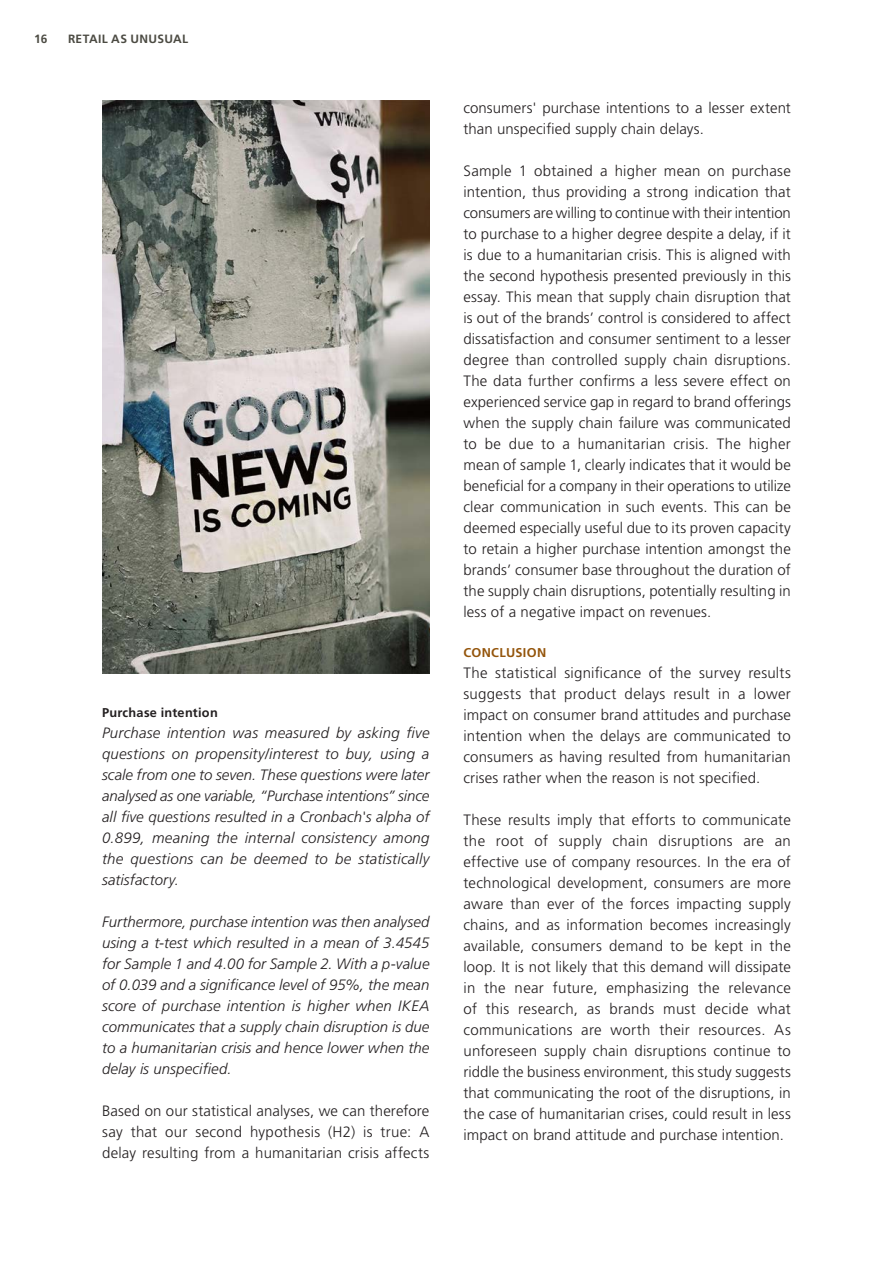
<style>
.page{position:relative;width:893px;height:1263px;background:#fff}
.page>*{position:absolute;margin:0;border:0;box-sizing:border-box;transform-origin:0 0}
.Brons_Underrubrik_1{font:300 15px/21px "Frutiger LT Std";letter-spacing:.005em;color:#231f20;text-align:justify}
.Brons_Underrubrik_1-2{font:italic 300 15px/21px "Frutiger LT Std";letter-spacing:.01em;color:#231f20;text-align:justify}
.Underrubrik_2{font:700 12.75px "Frutiger LT Std";letter-spacing:.02em;color:#231f20}
.Brons_Underrubrik_1-3{font:700 12.75px "Frutiger LT Std";letter-spacing:.025em;color:#94550c}
.t1{font:700 12px "Frutiger LT Std";letter-spacing:.03em;color:#4c4b43}
</style>
<div class="page">
<img style="left:102px;top:101px;width:327px;height:573px">
<p class="t1" style="left:34px;top:32px;width:15px">16</p>
<p class="t1" style="left:68px;top:32px;width:122px">RETAIL AS UNUSUAL</p>
<p class="Underrubrik_2" style="left:102px;top:705px;width:117px">Purchase intention</p>
<p class="Brons_Underrubrik_1-2" style="left:102px;top:723px;width:329px">Purchase intention was measured by asking five questions on propensity/interest to buy, using a scale from one to seven. These questions were later analysed as one variable, “Purchase intentions” since all five questions resulted in a Cronbach's alpha of 0.899, meaning the internal consistency among the questions can be deemed to be statistically satisfactory.</p>
<p class="Brons_Underrubrik_1-2" style="left:102px;top:912px;width:329px">Furthermore, purchase intention was then analysed using a t-test which resulted in a mean of 3.4545 for Sample 1 and 4.00 for Sample 2. With a p-value of 0.039 and a significance level of 95%, the mean score of purchase intention is higher when IKEA communicates that a supply chain disruption is due to a humanitarian crisis and hence lower when the delay is unspecified.</p>
<p class="Brons_Underrubrik_1" style="left:102px;top:1101px;width:329px">Based on our statistical analyses, we can therefore say that our second hypothesis (H2) is true: A delay resulting from a humanitarian crisis affects</p>
<p class="Brons_Underrubrik_1" style="left:463px;top:98px;width:329px">consumers' purchase intentions to a lesser extent than unspecified supply chain delays.</p>
<p class="Brons_Underrubrik_1" style="left:463px;top:161px;width:329px">Sample 1 obtained a higher mean on purchase intention, thus providing a strong indication that consumers are willing to continue with their intention to purchase to a higher degree despite a delay, if it is due to a humanitarian crisis. This is aligned with the second hypothesis presented previously in this essay. This mean that supply chain disruption that is out of the brands’ control is considered to affect dissatisfaction and consumer sentiment to a lesser degree than controlled supply chain disruptions.<br>The data further confirms a less severe effect on experienced service gap in regard to brand offerings when the supply chain failure was communicated to be due to a humanitarian crisis. The higher mean of sample 1, clearly indicates that it would be beneficial for a company in their operations to utilize clear communication in such events. This can be deemed especially useful due to its proven capacity to retain a higher purchase intention amongst the brands’ consumer base throughout the duration of the supply chain disruptions, potentially resulting in less of a negative impact on revenues.</p>
<p class="Brons_Underrubrik_1-3" style="left:463px;top:645px;width:84px">CONCLUSION</p>
<p class="Brons_Underrubrik_1" style="left:463px;top:663px;width:329px">The statistical significance of the survey results suggests that product delays result in a lower impact on consumer brand attitudes and purchase intention when the delays are communicated to consumers as having resulted from humanitarian crises rather when the reason is not specified.</p>
<p class="Brons_Underrubrik_1" style="left:463px;top:810px;width:329px">These results imply that efforts to communicate the root of supply chain disruptions are an effective use of company resources. In the era of technological development, consumers are more aware than ever of the forces impacting supply chains, and as information becomes increasingly available, consumers demand to be kept in the loop. It is not likely that this demand will dissipate in the near future, emphasizing the relevance of this research, as brands must decide what communications are worth their resources. As unforeseen supply chain disruptions continue to riddle the business environment, this study suggests that communicating the root of the disruptions, in the case of humanitarian crises, could result in less impact on brand attitude and purchase intention.</p>
</div>
